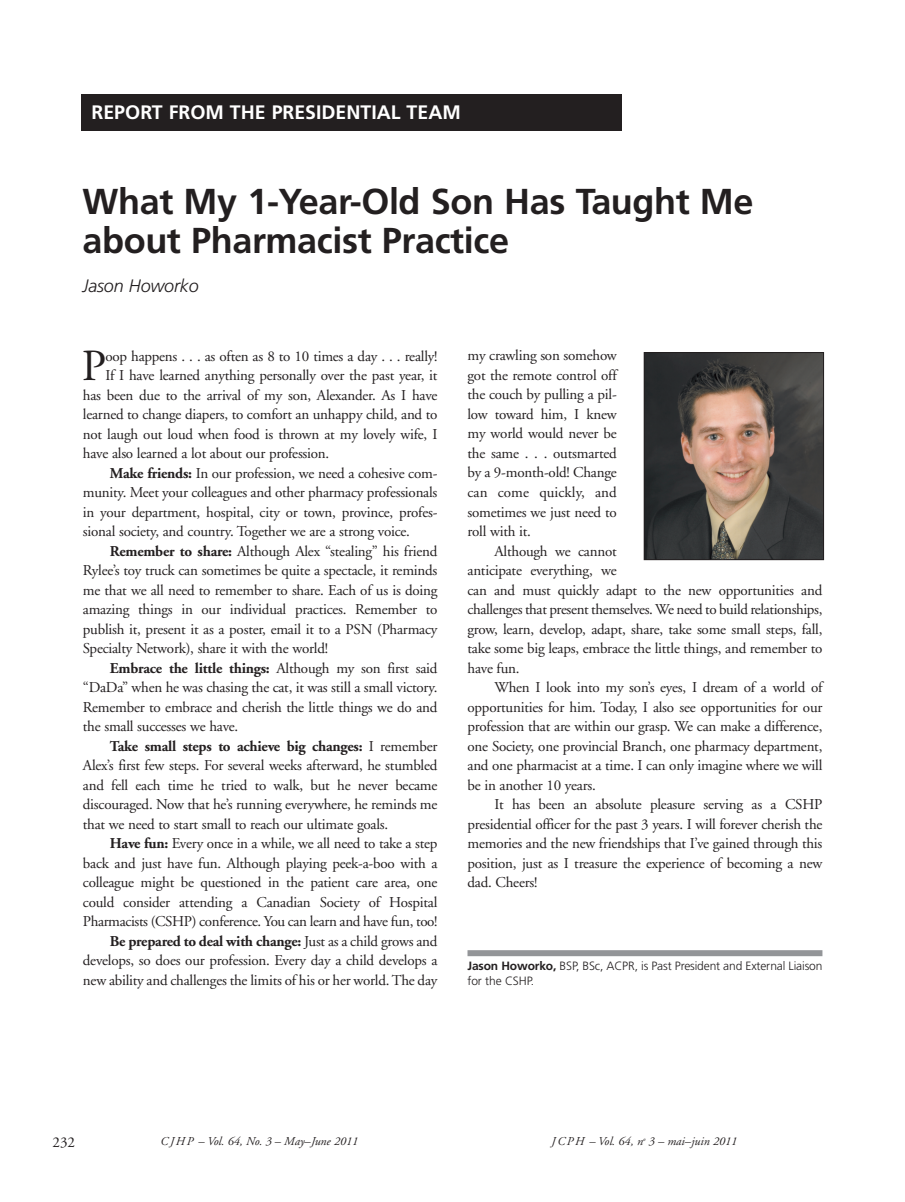
<style>
.page{position:relative;width:905px;height:1202px;background:#fff}
.page>*{position:absolute;margin:0;border:0;box-sizing:border-box;transform-origin:0 0}
.t1{font:44.4px "Adobe Garamond";color:#231f20}
.t2{font:700 36px/39px "Frutiger";letter-spacing:-.01em;color:#231f20}
.t3{font:700 19.5px "Frutiger";color:#fff}
.t4{font:italic 300 18px "Frutiger";letter-spacing:-.01em;color:#231f20}
.t5{font:15px/19.5px "Adobe Garamond";letter-spacing:-.015em;color:#231f20;text-align:justify}
.t6{font:700 15px "Adobe Garamond";letter-spacing:-.015em;color:#231f20}
.t7{font:300 12px/15px "Frutiger";letter-spacing:-.01em;color:#231f20}
.t8{font:italic 12px "Adobe Garamond";color:#231f20}
.s1{font-weight:700}
.s2{font-weight:400}
</style>
<div class="page">
<div style="left:467px;top:950px;width:355px;height:6px;background:#939598"></div>
<img style="left:645px;top:354px;width:177px;height:204px">
<div style="left:643px;top:352px;width:181px;height:208px;border:1px solid #231f20"></div>
<div style="left:81px;top:94px;width:540px;height:36px;background:#231f20"></div>
<h3 class="t3" style="left:92px;top:105px;width:371px">REPORT FROM THE PRESIDENTIAL TEAM</h3>
<h2 class="t2" style="left:82px;top:185px;width:672px">What My 1-Year-Old Son Has Taught Me about Pharmacist Practice</h2>
<p class="t4" style="left:82px;top:278px;width:118px">Jason Howorko</p>
<h1 class="t1" style="left:82px;top:348px;width:26px">P</h1>
<p class="t5" style="left:105px;top:347px;width:333px">oop happens . . . as often as 8 to 10 times a day . . . really!</p>
<p class="t5" style="left:105px;top:367px;width:333px">If I have learned anything personally over the past year, it</p>
<p class="t5" style="left:83px;top:386px;width:356px">has been due to the arrival of my son, Alexander. As I have</p>
<p class="t5" style="left:83px;top:406px;width:356px">learned to change diapers, to comfort an unhappy child, and to</p>
<p class="t5" style="left:83px;top:425px;width:356px">not laugh out loud when food is thrown at my lovely wife, I</p>
<p class="t5" style="left:83px;top:445px;width:248px">have also learned a lot about our profession.</p>
<p class="t5" style="left:110px;top:464px;width:329px"><span class="s1">Make friends:</span> In our profession, we need a cohesive com-</p>
<p class="t5" style="left:83px;top:484px;width:356px">munity. Meet your colleagues and other pharmacy professionals</p>
<p class="t5" style="left:83px;top:503px;width:356px">in your department, hospital, city or town, province, profes-</p>
<p class="t5" style="left:83px;top:523px;width:328px">sional society, and country. Together we are a strong voice.</p>
<p class="t5" style="left:110px;top:542px;width:329px"><span class="s1">Remember to share:</span> Although Alex “stealing” his friend</p>
<p class="t5" style="left:83px;top:562px;width:356px">Rylee’s toy truck can sometimes be quite a spectacle, it reminds</p>
<p class="t5" style="left:83px;top:581px;width:356px">me that we all need to remember to share. Each of us is doing</p>
<p class="t5" style="left:83px;top:601px;width:356px">amazing things in our individual practices. Remember to</p>
<p class="t5" style="left:83px;top:620px;width:356px">publish it, present it as a poster, email it to a PSN (Pharmacy</p>
<p class="t5" style="left:83px;top:640px;width:247px">Specialty Network), share it with the world!</p>
<p class="t6" style="left:110px;top:662px;width:329px">Embrace the little things: <span class="s2">Although my son first said</span></p>
<p class="t5" style="left:83px;top:679px;width:356px">“DaDa” when he was chasing the cat, it was still a small victory.</p>
<p class="t5" style="left:83px;top:698px;width:356px">Remember to embrace and cherish the little things we do and</p>
<p class="t5" style="left:83px;top:718px;width:157px">the small successes we have.</p>
<p class="t6" style="left:110px;top:740px;width:329px">Take small steps to achieve big changes: <span class="s2">I remember</span></p>
<p class="t5" style="left:83px;top:757px;width:356px">Alex’s first few steps. For several weeks afterward, he stumbled</p>
<p class="t5" style="left:83px;top:776px;width:356px">and fell each time he tried to walk, but he never became</p>
<p class="t5" style="left:83px;top:796px;width:356px">discouraged. Now that he’s running everywhere, he reminds me</p>
<p class="t5" style="left:83px;top:815px;width:307px">that we need to start small to reach our ultimate goals.</p>
<p class="t5" style="left:110px;top:835px;width:329px"><span class="s1">Have fun:</span> Every once in a while, we all need to take a step</p>
<p class="t5" style="left:83px;top:854px;width:356px">back and just have fun. Although playing peek-a-boo with a</p>
<p class="t5" style="left:83px;top:874px;width:356px">colleague might be questioned in the patient care area, one</p>
<p class="t5" style="left:83px;top:893px;width:356px">could consider attending a Canadian Society of Hospital</p>
<p class="t5" style="left:83px;top:913px;width:356px">Pharmacists (CSHP) conference. You can learn and have fun, too!</p>
<p class="t6" style="left:110px;top:935px;width:329px">Be prepared to deal with change: <span class="s2">Just as a child grows and</span></p>
<p class="t5" style="left:83px;top:952px;width:356px">develops, so does our profession. Every day a child develops a</p>
<p class="t5" style="left:83px;top:971px;width:356px">new ability and challenges the limits of his or her world. The day</p>
<p class="t5" style="left:467px;top:347px;width:151px">my crawling son somehow got the remote control off the couch by pulling a pil&shy;low toward him, I knew my world would never be the same . . . outsmarted by a 9-month-old! Change can come quickly, and sometimes we just need to roll with it.</p>
<p class="t5" style="left:467px;top:542px;width:356px;text-align:left;text-indent:27px">Although we cannot<br>anticipate everything, we<br>can and must quickly adapt to the new opportunities and challenges that present themselves. We need to build relationships, grow, learn, develop, adapt, share, take some small steps, fall, take some big leaps, embrace the little things, and remember to have fun.</p>
<p class="t5" style="left:467px;top:679px;width:356px;text-indent:27px">When I look into my son’s eyes, I dream of a world of opportunities for him. Today, I also see opportunities for our profession that are within our grasp. We can make a difference, one Society, one provincial Branch, one pharmacy department, and one pharmacist at a time. I can only imagine where we will be in another 10 years.</p>
<p class="t5" style="left:467px;top:796px;width:356px;text-indent:27px">It has been an absolute pleasure serving as a CSHP presidential officer for the past 3 years. I will forever cherish the memories and the new friendships that I’ve gained through this position, just as I treasure the experience of becoming a new dad. Cheers!</p>
<p class="t7" style="left:467px;top:959px;width:356px"><span class="s1">Jason Howorko,</span> BSP, BSc, ACPR, is Past President and External Liaison for the CSHP.</p>
<p class="t5" style="left:52px;top:1133px;width:24px">232</p>
<p class="t8" style="left:160px;top:1136px;width:199px">CJHP – Vol. 64, No. 3 – May–June 2011</p>
<p class="t8" style="left:551px;top:1136px;width:187px">JCPH – Vol. 64, n<sup>o</sup> 3 – mai–juin 2011</p>
</div>
